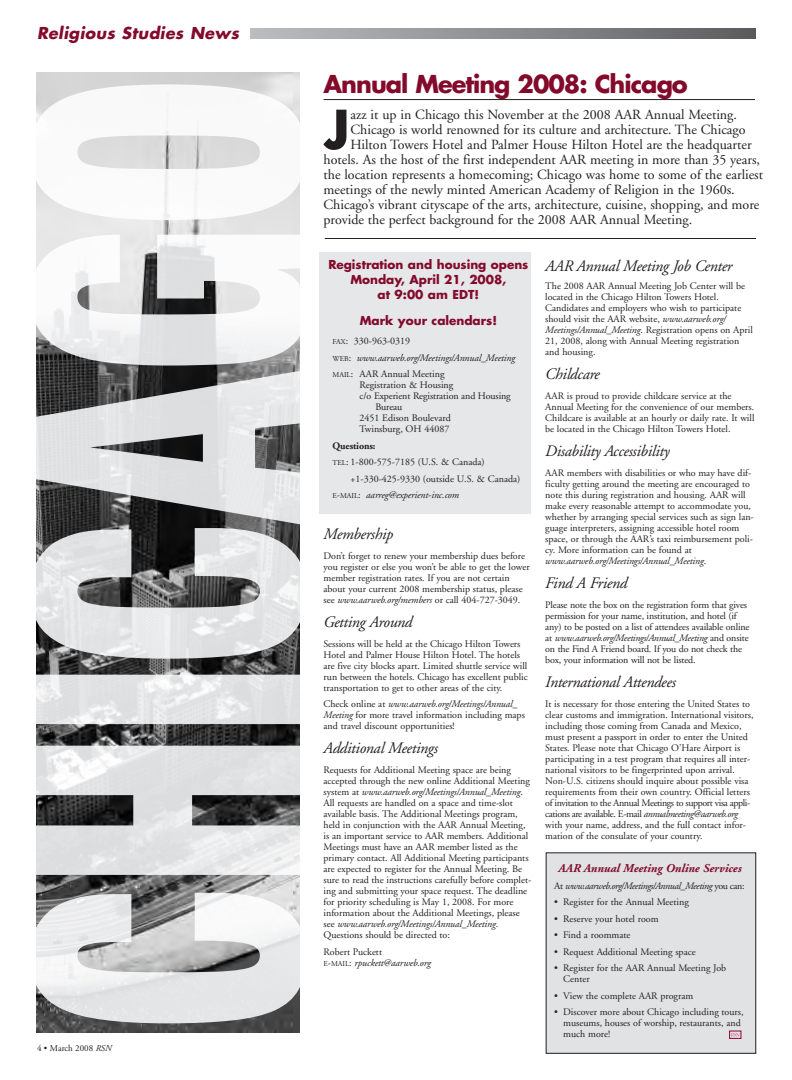
<style>
.page{position:relative;width:792px;height:1080px;background:#fff}
.page>*{position:absolute;margin:0;border:0;box-sizing:border-box;transform-origin:0 0}
.t1{font:700 52.1px "Futura";color:#231f20}
.t2{font:700 24px "Futura";letter-spacing:-.04em;color:#830a2b}
.t3{font:italic 16px "Adobe Garamond";letter-spacing:-.02em;color:#231f20}
.t4{font:italic 700 16px "Futura";letter-spacing:.02em;color:#830a2b}
.t5{font:14px "Adobe Garamond";color:#231f20}
.t6{font:700 12px/15px "Futura";color:#830a2b;text-align:center}
.t7{font:italic 700 12px "Adobe Garamond";color:#830a2b}
.t8{font:10px/11px "Adobe Garamond";color:#231f20}
.t9{font:italic 10px/16.5px "Adobe Garamond";letter-spacing:-.01em;color:#231f20}
.t10{font:italic 10px "Adobe Garamond";letter-spacing:-.04em;color:#231f20}
.t11{font:700 10px "Adobe Garamond";letter-spacing:-.01em;color:#231f20}
.t12{font:9px "Adobe Garamond";color:#231f20}
.s1{font-style:italic}
.s2{font-style:normal;font-size:7.5px}
.s3{font-style:normal}
.s4{font-size:7.5px}
</style>
<div class="page">
<div style="left:320px;top:252px;width:211px;height:262px;background:#e6e7e9"></div>
<div style="left:546px;top:853px;width:210px;height:200px;background:#e1e2e4"></div>
<div style="left:546px;top:853px;width:210px;height:201px;border:1px solid #231f20"></div>
<svg style="left:251px;top:28px;width:505px;height:1px"></svg>
<svg style="left:251px;top:29px;width:505px;height:9px;background:#8c8d90"></svg>
<div style="left:729px;top:1031px;width:12px;height:8px;border:1px solid #98012d"></div>
<svg style="left:731px;top:1033px;width:9px;height:4px"></svg>
<img style="left:36px;top:72px;width:264px;height:961px">
<hr style="left:324px;top:99px;width:431px;height:1px;background:#231f20">
<img style="left:36px;top:84px;width:264px;height:939px">
<hr style="left:325px;top:238px;width:431px;height:1px;background:#231f20">
<h3 class="t4" style="left:37px;top:26px;width:204px">Religious Studies News</h3>
<p class="t12" style="left:37px;top:1045px;width:76px">4 • March 2008 <span class="s1">RSN</span></p>
<h2 class="t2" style="left:324px;top:73px;width:366px">Annual Meeting 2008: Chicago</h2>
<h1 class="t1" style="left:324px;top:106px;width:27px">J</h1>
<h3 class="t5" style="left:351px;top:109px;width:388px">azz it up in Chicago this November at the 2008 AAR Annual Meeting.</h3>
<h3 class="t5" style="left:351px;top:124px;width:397px">Chicago is world renowned for its culture and architecture. The Chicago</h3>
<h3 class="t5" style="left:351px;top:139px;width:403px">Hilton Towers Hotel and Palmer House Hilton Hotel are the headquarter</h3>
<h3 class="t5" style="left:324px;top:154px;width:438px">hotels. As the host of the first independent AAR meeting in more than 35 years,</h3>
<h3 class="t5" style="left:324px;top:169px;width:441px">the location represents a homecoming; Chicago was home to some of the earliest</h3>
<h3 class="t5" style="left:324px;top:184px;width:413px">meetings of the newly minted American Academy of Religion in the 1960s.</h3>
<h3 class="t5" style="left:324px;top:199px;width:437px">Chicago’s vibrant cityscape of the arts, architecture, cuisine, shopping, and more</h3>
<h3 class="t5" style="left:324px;top:214px;width:370px">provide the perfect background for the 2008 AAR Annual Meeting.</h3>
<p class="t6" style="left:328px;top:259px;width:202px">Registration and housing opens<br>Monday, April 21, 2008,<br>at 9:00 am EDT!</p>
<p class="t6" style="left:360px;top:314px;width:139px">Mark your calendars!</p>
<p class="t9" style="left:333px;top:334px;width:184px"><span class="s2">FAX</span><span class="s3">: 330-963-0319<br></span><span class="s2">WEB</span><span class="s3">:</span> www.aarweb.org/Meetings/Annual_Meeting<br><span class="s2">MAIL</span><span class="s3">: AAR Annual Meeting</span></p>
<p class="t8" style="left:360px;top:380px;width:95px">Registration &amp; Housing</p>
<p class="t8" style="left:360px;top:391px;width:153px">c/o Experient Registration and Housing</p>
<p class="t8" style="left:375px;top:402px;width:28px">Bureau</p>
<p class="t8" style="left:360px;top:413px;width:93px">2451 Edison Boulevard</p>
<p class="t8" style="left:360px;top:424px;width:91px">Twinsburg, OH 44087</p>
<p class="t11" style="left:333px;top:441px;width:45px">Questions:</p>
<p class="t8" style="left:333px;top:457px;width:154px"><span class="s4">TEL</span>: 1-800-575-7185 (U.S. &amp; Canada)</p>
<p class="t8" style="left:351px;top:474px;width:171px">+1-330-425-9330 (outside U.S. &amp; Canada)</p>
<p class="t9" style="left:333px;top:488px;width:128px"><span class="s2">E</span><span class="s3">-</span><span class="s2">MAIL</span><span class="s3">:</span> aarreg@experient-inc.com</p>
<h3 class="t3" style="left:324px;top:527px;width:71px">Membership</h3>
<p class="t8" style="left:324px;top:551px;width:208px">Don’t forget to renew your membership dues before you register or else you won’t be able to get the lower member registration rates. If you are not certain about your current 2008 membership status, please see <span class="s1">www.aarweb.org/members</span> or call 404-727-3049.</p>
<h3 class="t3" style="left:324px;top:615px;width:91px">Getting Around</h3>
<p class="t8" style="left:324px;top:639px;width:206px">Sessions will be held at the Chicago Hilton Towers Hotel and Palmer House Hilton Hotel. The hotels are five city blocks apart. Limited shuttle service will run between the hotels. Chicago has excellent public transportation to get to other areas of the city.</p>
<p class="t8" style="left:324px;top:699px;width:203px">Check online at <span class="s1">www.aarweb.org/Meetings/Annual_<br>Meeting</span> for more travel information including maps and travel discount opportunities!</p>
<h3 class="t3" style="left:324px;top:742px;width:116px">Additional Meetings</h3>
<p class="t8" style="left:324px;top:765px;width:209px">Requests for Additional Meeting space are being accepted through the new online Additional Meeting system at <span class="s1">www.aarweb.org/Meetings/Annual_Meeting</span>.<br>All requests are handled on a space and time-slot available basis. The Additional Meetings program, held in conjunction with the AAR Annual Meeting, is an important service to AAR members. Additional Meetings must have an AAR member listed as the primary contact. All Additional Meeting participants are expected to register for the Annual Meeting. Be sure to read the instructions carefully before complet&shy;ing and submitting your space request. The deadline for priority scheduling is May 1, 2008. For more information about the Additional Meetings, please see <span class="s1">www.aarweb.org/Meetings/Annual_Meeting</span>.<br>Questions should be directed to:</p>
<p class="t9" style="left:324px;top:947px;width:109px;line-height:11px"><span class="s3">Robert Puckett<br></span><span class="s2">E</span><span class="s3">-</span><span class="s2">MAIL</span><span class="s3">:</span> rpuckett@aarweb.org</p>
<h3 class="t3" style="left:545px;top:260px;width:189px">AAR Annual Meeting Job Center</h3>
<p class="t8" style="left:545px;top:281px;width:209px">The 2008 AAR Annual Meeting Job Center will be located in the Chicago Hilton Towers Hotel.<br>Candidates and employers who wish to participate should visit the AAR website, <span class="s1">www.aarweb.org/ Meetings/Annual_Meeting</span>. Registration opens on April 21, 2008, along with Annual Meeting registration and housing.</p>
<h3 class="t3" style="left:545px;top:368px;width:56px">Childcare</h3>
<p class="t8" style="left:545px;top:391px;width:211px">AAR is proud to provide childcare service at the Annual Meeting for the convenience of our members.<br>Childcare is available at an hourly or daily rate. It will be located in the Chicago Hilton Towers Hotel.</p>
<h3 class="t3" style="left:545px;top:445px;width:126px">Disability Accessibility</h3>
<p class="t8" style="left:545px;top:468px;width:210px">AAR members with disabilities or who may have dif&shy;ficulty getting around the meeting are encouraged to note this during registration and housing. AAR will make every reasonable attempt to accommodate you, whether by arranging special services such as sign lan&shy;guage interpreters, assigning accessible hotel room space, or through the AAR’s taxi reimbursement poli&shy;cy. More information can be found at <span class="s1">www.aarweb.org/Meetings/Annual_Meeting</span>.</p>
<h3 class="t3" style="left:545px;top:577px;width:84px">Find A Friend</h3>
<p class="t8" style="left:545px;top:600px;width:206px">Please note the box on the registration form that gives permission for your name, institution, and hotel (if any) to be posted on a list of attendees available online at <span class="s1">www.aarweb.org/Meetings/Annual_Meeting</span> and onsite on the Find A Friend board. If you do not check the box, your information will not be listed.</p>
<h3 class="t3" style="left:545px;top:676px;width:132px">International Attendees</h3>
<p class="t8" style="left:545px;top:699px;width:210px">It is necessary for those entering the United States to clear customs and immigration. International visitors, including those coming from Canada and Mexico, must present a passport in order to enter the United States. Please note that Chicago O’Hare Airport is participating in a test program that requires all inter&shy;national visitors to be fingerprinted upon arrival.<br>Non-U.S. citizens should inquire about possible visa requirements from their own country. Official letters of invitation to the Annual Meetings to support visa appli&shy;cations are available. E-mail <span class="s1">annualmeeting@aarweb.org </span>with your name, address, and the full contact infor&shy;mation of the consulate of your country.</p>
<p class="t7" style="left:559px;top:863px;width:185px">AAR Annual Meeting Online Services</p>
<p class="t10" style="left:554px;top:881px;width:192px"><span class="s3">At</span> www.aarweb.org/Meetings/Annual_Meeting <span class="s3">you can:</span></p>
<p class="t8" style="left:554px;top:897px;width:136px">• Register for the Annual Meeting</p>
<p class="t8" style="left:554px;top:914px;width:106px">• Reserve your hotel room</p>
<p class="t8" style="left:554px;top:930px;width:78px">• Find a roommate</p>
<p class="t8" style="left:554px;top:947px;width:143px">• Request Additional Meeting space</p>
<p class="t8" style="left:563px;top:963px;width:165px;text-indent:-9px">• Register for the AAR Annual Meeting Job<br>Center</p>
<p class="t8" style="left:554px;top:991px;width:141px">• View the complete AAR program</p>
<p class="t8" style="left:563px;top:1007px;width:182px;text-indent:-9px">• Discover more about Chicago including tours, museums, houses of worship, restaurants, and much more!</p>
</div>
